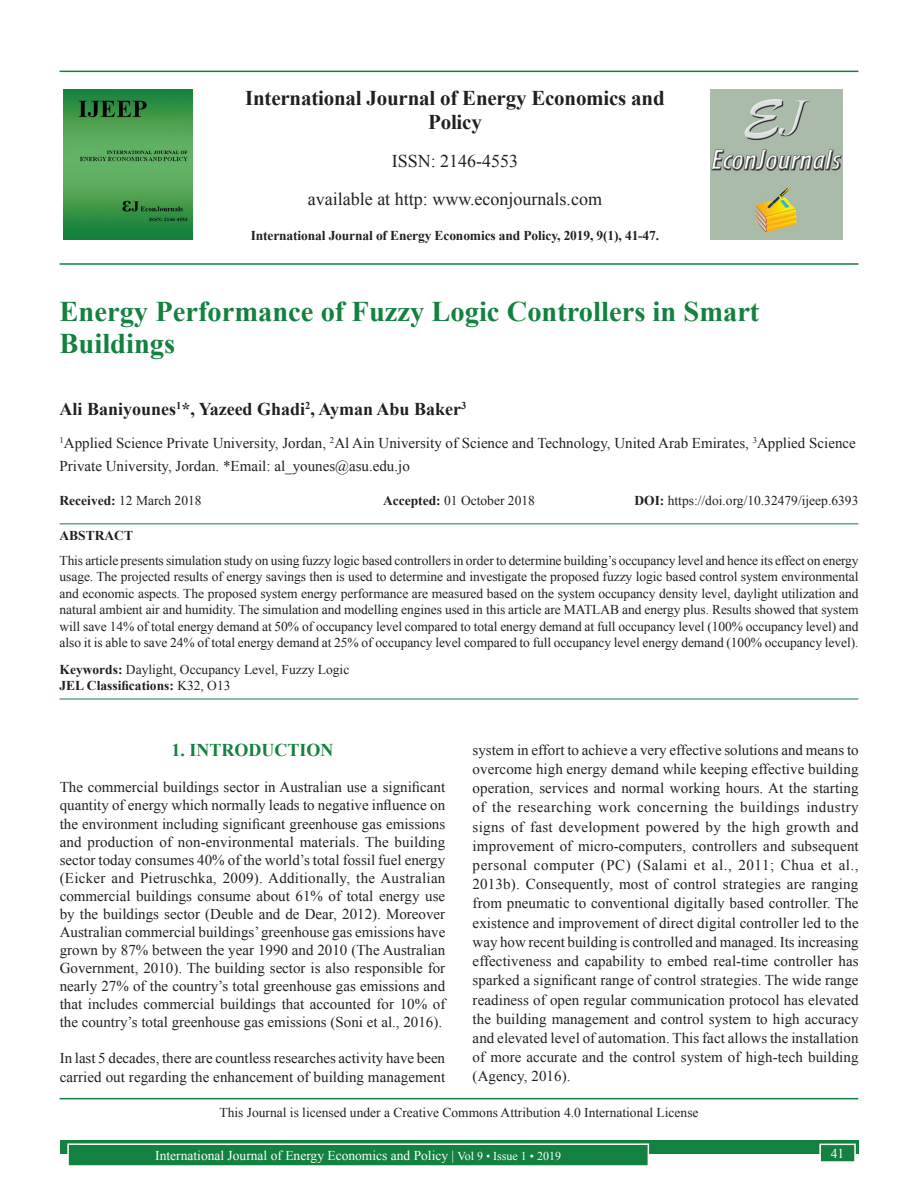
<style>
.page{position:relative;width:918px;height:1188px;background:#fff}
.page>*{position:absolute;margin:0;border:0;box-sizing:border-box;transform-origin:0 0}
.AFF{font:700 28.5px/31.5px "Times New Roman";color:#13813f}
.Issue_details{font:700 21px/24px "Times New Roman";letter-spacing:-.01em;color:#231f20;text-align:center}
.Issue_details-2{font:18px "Times New Roman";color:#231f20}
.AFF-2{font:700 18px "Times New Roman";color:#231f20}
.t1{font:700 18px "Times New Roman";color:#13813f}
.TX{font:15px/19.2px "Times New Roman";color:#231f20;text-align:justify}
.AFF-3{font:15px/23px "Times New Roman";color:#231f20}
.ABS{font:13.5px/16.5px "Times New Roman";letter-spacing:-.005em;color:#231f20;text-align:justify}
.HIS{font:13.5px "Times New Roman";color:#231f20}
.CCA{font:13.5px "Times New Roman";color:#231f20}
.KWD{font:13.5px/16.2px "Times New Roman";color:#231f20}
.Folio{font:13.5px "Times New Roman";color:#fff}
.Issue_details-3{font:700 13.5px "Times New Roman";letter-spacing:-.01em;color:#231f20}
.ABSH{font:700 13.5px "Times New Roman";color:#231f20}
.s1{font-weight:700}
.s2{font-size:12px}
</style>
<div class="page">
<div style="left:60px;top:1140px;width:798px;height:13px;background:#13813f"></div>
<div style="left:68px;top:1144px;width:580px;height:22px;background:#13813f"></div>
<div style="left:67px;top:1143px;width:582px;height:24px;border:2px solid #fff"></div>
<div style="left:820px;top:1144px;width:35px;height:18px;background:#13813f"></div>
<div style="left:819px;top:1144px;width:37px;height:19px;border:2px solid #fff"></div>
<hr style="left:60px;top:71px;width:798px;height:1px;background:#13813f">
<hr style="left:60px;top:263px;width:798px;height:2px;background:#13813f">
<img style="left:64px;top:89px;width:129px;height:151px">
<img style="left:711px;top:89px;width:132px;height:150px">
<hr style="left:60px;top:523px;width:798px;height:1px;background:#13813f">
<hr style="left:60px;top:699px;width:798px;height:1px;background:#13813f">
<hr style="left:60px;top:1098px;width:798px;height:1px;background:#13813f">
<p class="Issue_details" style="left:245px;top:85px;width:421px">International Journal of Energy Economics and<br>Policy</p>
<p class="Issue_details-2" style="left:392px;top:149px;width:128px">ISSN: 2146-4553</p>
<p class="Issue_details-2" style="left:308px;top:187px;width:296px">available at http: www.econjournals.com</p>
<p class="Issue_details-3" style="left:251px;top:226px;width:410px">International Journal of Energy Economics and Policy, 2019, 9(1), 41-47.</p>
<p class="AFF" style="left:60px;top:295px;width:701px">Energy Performance of Fuzzy Logic Controllers in Smart<br>Buildings</p>
<p class="AFF-2" style="left:60px;top:396px;width:408px">Ali Baniyounes<sup>1</sup>*, Yazeed Ghadi<sup>2</sup>, Ayman Abu Baker<sup>3</sup></p>
<p class="AFF-3" style="left:60px;top:431px;width:798px"><sup>1</sup>Applied Science Private University, Jordan, <sup>2</sup>Al Ain University of Science and Technology, United Arab Emirates, <sup>3</sup>Applied Science<br>Private University, Jordan. *Email: al_younes@asu.edu.jo</p>
<p class="HIS" style="left:60px;top:492px;width:144px"><span class="s1">Received:</span> 12 March 2018</p>
<p class="HIS" style="left:383px;top:492px;width:153px"><span class="s1">Accepted:</span> 01 October 2018</p>
<p class="HIS" style="left:634px;top:492px;width:226px"><span class="s1">DOI:</span> https://doi.org/10.32479/ijeep.6393</p>
<p class="ABSH" style="left:60px;top:526px;width:75px">ABSTRACT</p>
<p class="ABS" style="left:60px;top:552px;width:801px">This article presents simulation study on using fuzzy logic based controllers in order to determine building’s occupancy level and hence its effect on energy usage. The projected results of energy savings then is used to determine and investigate the proposed fuzzy logic based control system environmental and economic aspects. The proposed system energy performance are measured based on the system occupancy density level, daylight utilization and natural ambient air and humidity. The simulation and modelling engines used in this article are MATLAB and energy plus. Results showed that system will save 14% of total energy demand at 50% of occupancy level compared to total energy demand at full occupancy level (100% occupancy level) and also it is able to save 24% of total energy demand at 25% of occupancy level compared to full occupancy level energy demand (100% occupancy level).</p>
<p class="KWD" style="left:60px;top:661px;width:291px"><span class="s1">Keywords:</span> Daylight, Occupancy Level, Fuzzy Logic<br><span class="s1">JEL Classifications:</span> K32, O13</p>
<h1 class="t1" style="left:171px;top:738px;width:163px">1. INTRODUCTION</h1>
<p class="TX" style="left:60px;top:778px;width:387px;line-height:18px">The commercial buildings sector in Australian use a significant quantity of energy which normally leads to negative influence on the environment including significant greenhouse gas emissions and production of non-environmental materials. The building sector today consumes 40% of the world’s total fossil fuel energy (Eicker and Pietruschka, 2009). Additionally, the Australian commercial buildings consume about 61% of total energy use by the buildings sector (Deuble and de Dear, 2012). Moreover Australian commercial buildings’ greenhouse gas emissions have grown by 87% between the year 1990 and 2010 (The Australian Government, 2010). The building sector is also responsible for nearly 27% of the country’s total greenhouse gas emissions and that includes commercial buildings that accounted for 10% of the country’s total greenhouse gas emissions (Soni et al., 2016).</p>
<p class="TX" style="left:60px;top:1049px;width:387px;line-height:18.1px">In last 5 decades, there are countless researches activity have been carried out regarding the enhancement of building management</p>
<p class="TX" style="left:473px;top:740px;width:388px">system in effort to achieve a very effective solutions and means to overcome high energy demand while keeping effective building operation, services and normal working hours. At the starting of the researching work concerning the buildings industry signs of fast development powered by the high growth and improvement of micro-computers, controllers and subsequent personal computer (PC) (Salami et al., 2011; Chua et al., 2013b). Consequently, most of control strategies are ranging from pneumatic to conventional digitally based controller. The existence and improvement of direct digital controller led to the way how recent building is controlled and managed. Its increasing effectiveness and capability to embed real-time controller has sparked a significant range of control strategies. The wide range readiness of open regular communication protocol has elevated the building management and control system to high accuracy and elevated level of automation. This fact allows the installation of more accurate and the control system of high-tech building (Agency, 2016).</p>
<p class="CCA" style="left:219px;top:1104px;width:481px">This Journal is licensed under a Creative Commons Attribution 4.0 International License</p>
<p class="Folio" style="left:155px;top:1146px;width:407px">International Journal of Energy Economics and Policy | <span class="s2">Vol 9 • Issue 1 • 2019</span></p>
<p class="Folio" style="left:831px;top:1144px;width:15px">41</p>
</div>
